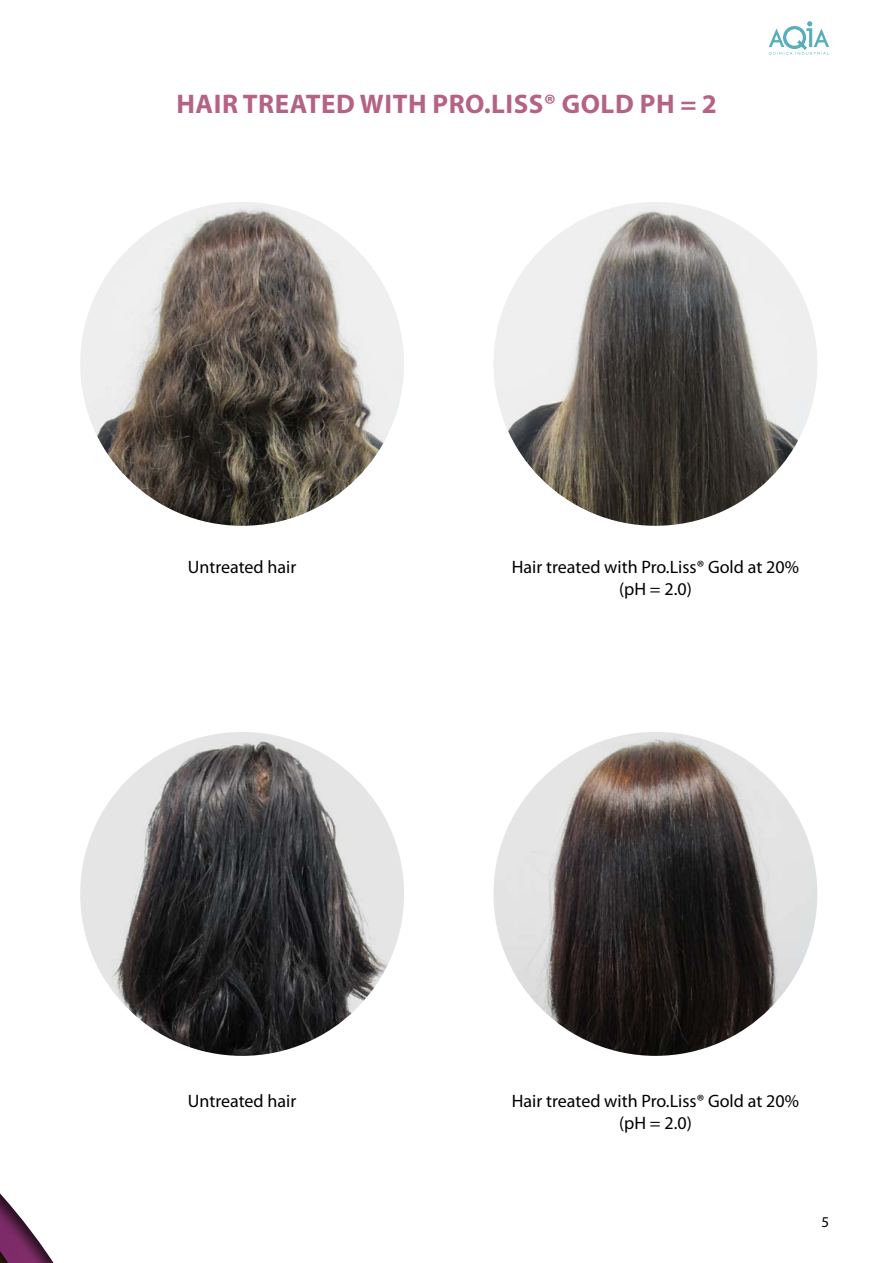
<style>
.page{position:relative;width:893px;height:1263px;background:#fff}
.page>*{position:absolute;margin:0;border:0;box-sizing:border-box;transform-origin:0 0}
.t1{font:700 27px "Myriad Pro";letter-spacing:.02em;color:#b46384}
.t2{font:18px/21.6px "Myriad Pro";color:#000;text-align:center}
.t3{font:15px "Myriad Pro";color:#000}
</style>
<div class="page">
<svg style="left:769px;top:21px;width:60px;height:34px"></svg>
<svg style="left:38px;top:1240px;width:16px;height:23px"></svg>
<div style="left:0;top:977px;width:38px;height:286px;background:#000;opacity:.7"></div>
<img style="left:80px;top:202px;width:324px;height:324px;border-radius:162px">
<img style="left:80px;top:732px;width:324px;height:324px;border-radius:162px">
<img style="left:493px;top:202px;width:324px;height:324px;border-radius:162px">
<img style="left:493px;top:732px;width:324px;height:324px;border-radius:162px">
<h1 class="t1" style="left:176px;top:88px;width:542px">HAIR TREATED WITH PRO.LISS® GOLD PH = 2</h1>
<p class="t2" style="left:188px;top:557px;width:110px">Untreated hair</p>
<p class="t2" style="left:512px;top:557px;width:289px">Hair treated with Pro.Liss® Gold at 20% (pH = 2.0)</p>
<p class="t2" style="left:188px;top:1091px;width:110px">Untreated hair</p>
<p class="t2" style="left:512px;top:1091px;width:289px">Hair treated with Pro.Liss® Gold at 20% (pH = 2.0)</p>
<p class="t3" style="left:821px;top:1214px;width:9px">5</p>
</div>
